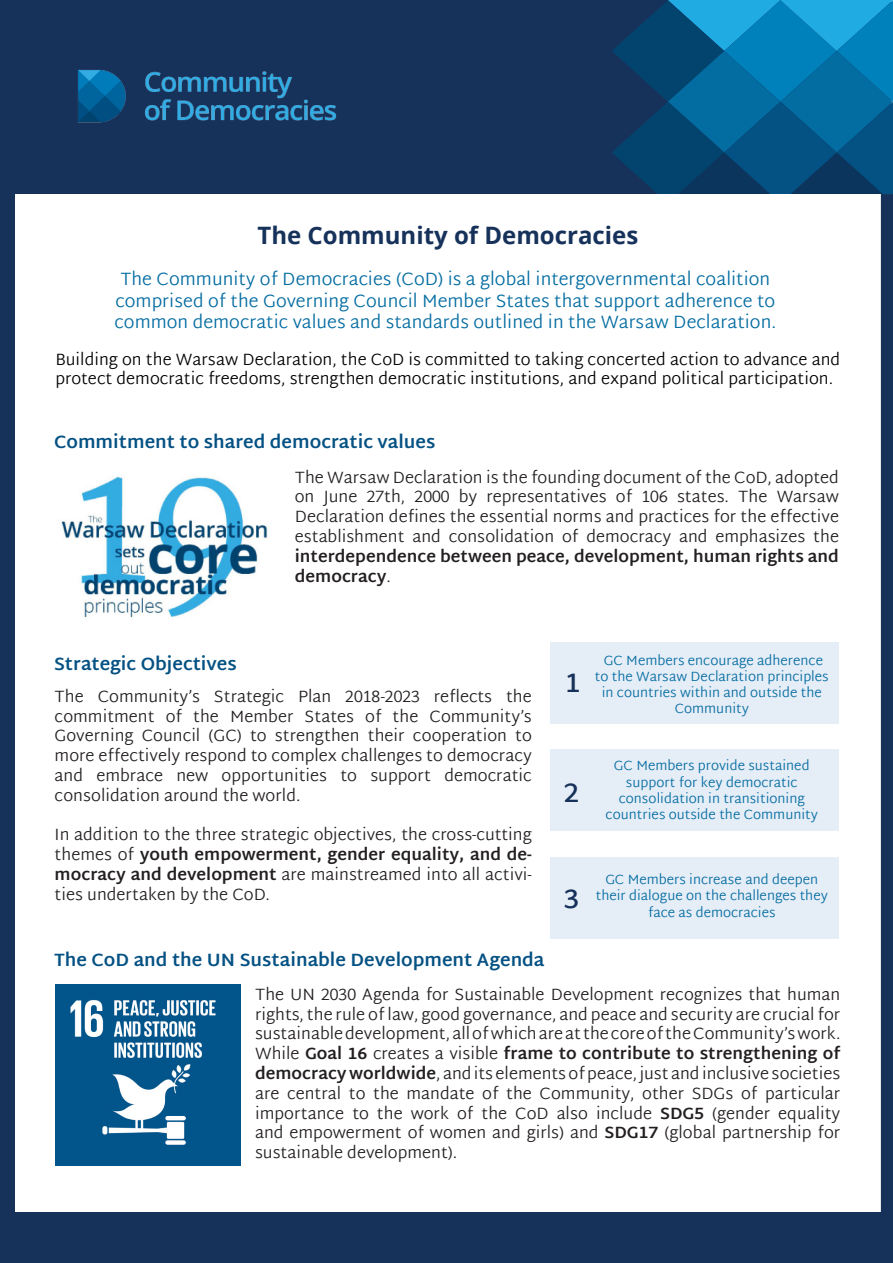
<style>
.page{position:relative;width:893px;height:1263px;background:#fff}
.page>*{position:absolute;margin:0;border:0;box-sizing:border-box;transform-origin:0 0}
.t1{font:600 27px "Martel Sans";color:#16325a}
.t2{font:700 24px "Open Sans";color:#16325a}
.t3{font:300 18px/21.6px "Martel Sans";color:#036ca1;text-align:center}
.t4{font:700 18px "Martel Sans";color:#045183}
.t5{font:300 16.5px/19.8px "Martel Sans";color:#231f20;text-align:justify}
.t6{font:300 16.5px/19.8px "Martel Sans";color:#000}
.t7{font:300 13.5px/16.2px "Martel Sans";color:#036ca1;text-align:center}
.s1{font-weight:700}
</style>
<div class="page">
<div style="left:0;top:0;width:891px;height:196px;background:#16325a"></div>
<img style="left:78px;top:69px;width:258px;height:54px">
<div style="left:0;top:1213px;width:893px;height:50px;background:#16325a"></div>
<div style="left:0;top:194px;width:891px;height:27px;background:#fff"></div>
<svg style="left:612px;top:0;width:281px;height:1213px"></svg>
<div style="left:0;top:194px;width:15px;height:1019px;background:#16325a"></div>
<img style="left:61px;top:476px;width:207px;height:142px">
<div style="left:551px;top:642px;width:288px;height:81px;background:#e5edf6"></div>
<div style="left:551px;top:749px;width:288px;height:81px;background:#e5edf6"></div>
<div style="left:551px;top:857px;width:288px;height:82px;background:#e5edf6"></div>
<img style="left:55px;top:984px;width:185px;height:182px">
<p class="t2" style="left:257px;top:218px;width:382px">The Community of Democracies</p>
<p class="t3" style="left:114px;top:269px;width:663px">The Community of Democracies (CoD) is a global intergovernmental coalition comprised of the Governing Council Member States that support adherence to common democratic values and standards outlined in the Warsaw Declaration.</p>
<p class="t6" style="left:55px;top:350px;width:786px">Building on the Warsaw Declaration, the CoD is committed to taking concerted action to advance and protect democratic freedoms, strengthen democratic institutions, and expand political participation.</p>
<p class="t4" style="left:54px;top:431px;width:383px">Commitment to shared democratic values</p>
<p class="t5" style="left:295px;top:468px;width:546px">The Warsaw Declaration is the founding document of the CoD, adopted on June 27th, 2000 by representatives of 106 states. The Warsaw Declaration defines the essential norms and practices for the effective establishment and consolidation of democracy and emphasizes the <span class="s1">interdependence between peace, development, human rights and democracy</span>.</p>
<p class="t4" style="left:54px;top:653px;width:184px">Strategic Objectives</p>
<p class="t5" style="left:55px;top:687px;width:479px">The Community’s Strategic Plan 2018-2023 reflects the commitment of the Member States of the Community’s Governing Council (GC) to strengthen their cooperation to more effectively respond to complex challenges to democracy and embrace new opportunities to support democratic consolidation around the world.</p>
<p class="t5" style="left:55px;top:826px;width:479px">In addition to the three strategic objectives, the cross-cutting themes of <span class="s1">youth empowerment, gender equality, and de&shy;mocracy and development</span> are mainstreamed into all activi&shy;ties undertaken by the CoD.</p>
<p class="t4" style="left:54px;top:950px;width:492px">The CoD and the UN Sustainable Development Agenda</p>
<p class="t1" style="left:565px;top:667px;width:17px">1</p>
<p class="t7" style="left:595px;top:653px;width:235px">GC Members encourage adherence to the Warsaw Declaration principles in countries within and outside the<br>Community</p>
<p class="t1" style="left:564px;top:777px;width:17px">2</p>
<p class="t7" style="left:606px;top:758px;width:214px">GC Members provide sustained support for key democratic consolidation in transitioning countries outside the Community</p>
<p class="t1" style="left:564px;top:882px;width:17px">3</p>
<p class="t7" style="left:596px;top:872px;width:234px">GC Members increase and deepen their dialogue on the challenges they face as democracies</p>
<p class="t5" style="left:255px;top:985px;width:587px">The UN 2030 Agenda for Sustainable Development recognizes that human rights, the rule of law, good governance, and peace and security are crucial for sustainable development, all of which are at the core of the Community’s work.</p>
<p class="t5" style="left:255px;top:1045px;width:587px">While <span class="s1">Goal 16</span> creates a visible <span class="s1">frame to contribute to strengthening of democracy worldwide</span>, and its elements of peace, just and inclusive societies are central to the mandate of the Community, other SDGs of particular importance to the work of the CoD also include <span class="s1">SDG5</span> (gender equality and empowerment of women and girls) and <span class="s1">SDG17</span> (global partnership for sustainable development).</p>
</div>
